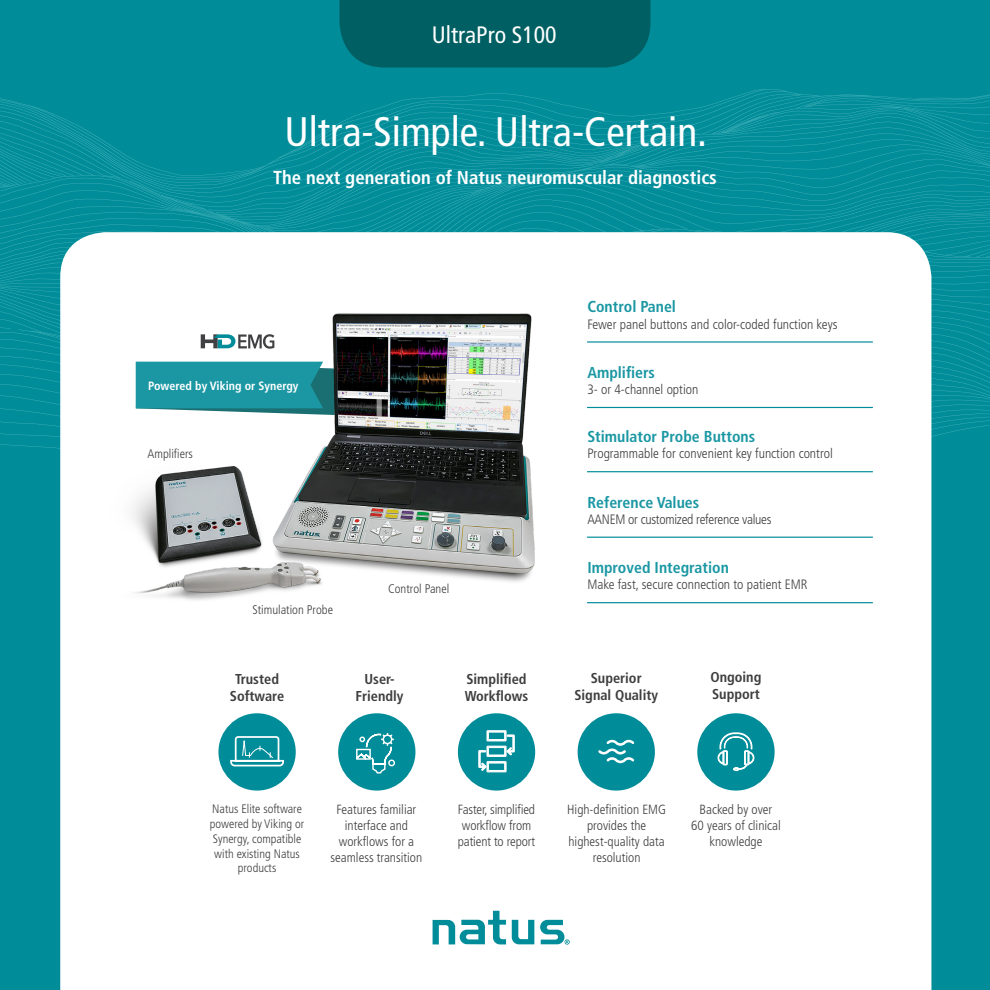
<style>
.page{position:relative;width:990px;height:990px;background:#008c99}
.page>*{position:absolute;margin:0;border:0;box-sizing:border-box;transform-origin:0 0}
.Subead_12_15_321{font:condensed 41.25px "Frutiger LT Std";color:#fff}
.Doc_Title_34pt_0K{font:condensed 23.75px "Frutiger LT Std";color:#fff}
.t1{font:700 condensed 18.75px "Frutiger LT Std";color:#fff}
.t2{font:700 condensed 15.88px "Frutiger LT Std";color:#1a97a3}
.t3{font:700 condensed 14.38px/17.2px "Frutiger LT Std";color:#3e3e3f}
.t4{font:300 condensed 13.62px "Frutiger LT Std";color:#3e3e3f}
.t5{font:300 condensed 13.62px "Frutiger LT Std";letter-spacing:-.02em;color:#3e3e3f}
.t6{font:300 condensed 13.25px/16px "Frutiger LT Std";color:#3e3e3f;text-align:center}
.t7{font:300 condensed 12.5px "Frutiger LT Std";color:#3e3e3f}
.t8{font:300 condensed 12.25px/14.8px "Frutiger LT Std";color:#3e3e3f;text-align:center}
.t9{font:700 condensed 12px "Frutiger LT Std";color:#fff}
</style>
<div class="page">
<svg style="left:0;top:349px;width:990px;height:32px"></svg>
<svg style="left:9px;top:381px;width:981px;height:83px"></svg>
<div style="left:60px;top:349px;width:871px;height:641px;background:#fff"></div>
<div style="left:340px;top:0;width:311px;height:68px;background:#005f62"></div>
<div style="left:218px;top:713px;width:78px;height:78px;background:#008c99;border-radius:50%"></div>
<div style="left:338px;top:713px;width:77px;height:78px;background:#008c99;border-radius:50%"></div>
<div style="left:458px;top:713px;width:77px;height:78px;background:#008c99;border-radius:50%"></div>
<div style="left:697px;top:713px;width:78px;height:78px;background:#008c99;border-radius:50%"></div>
<svg style="left:356px;top:733px;width:39px;height:41px"></svg>
<svg style="left:479px;top:731px;width:35px;height:41px"></svg>
<hr style="left:587px;top:407px;width:286px;height:1px;background:#008c99">
<hr style="left:587px;top:471px;width:286px;height:1px;background:#008c99">
<hr style="left:587px;top:537px;width:286px;height:1px;background:#008c99">
<hr style="left:587px;top:602px;width:286px;height:1px;background:#008c99">
<div style="left:578px;top:713px;width:77px;height:78px;background:#008c99;border-radius:50%"></div>
<svg style="left:598px;top:739px;width:36px;height:24px"></svg>
<svg style="left:717px;top:732px;width:38px;height:39px"></svg>
<svg style="left:230px;top:736px;width:54px;height:31px"></svg>
<svg style="left:512px;top:920px;width:22px;height:24px"></svg>
<svg style="left:433px;top:911px;width:73px;height:33px"></svg>
<svg style="left:540px;top:920px;width:30px;height:25px"></svg>
<img style="left:88px;top:349px;width:477px;height:269px">
<svg style="left:0;top:89px;width:990px;height:260px"></svg>
<svg style="left:0;top:362px;width:611px;height:83px;background:#8db2b5"></svg>
<p class="Doc_Title_34pt_0K" style="left:432px;top:21px;width:126px">UltraPro S100</p>
<p class="Subead_12_15_321" style="left:284px;top:108px;width:424px">Ultra-Simple. Ultra-Certain.</p>
<p class="t1" style="left:273px;top:167px;width:445px">The next generation of Natus neuromuscular diagnostics</p>
<p class="t9" style="left:148px;top:379px;width:152px">Powered by Viking or Synergy</p>
<p class="t7" style="left:148px;top:446px;width:47px">Amplifiers</p>
<p class="t7" style="left:252px;top:603px;width:82px">Stimulation Probe</p>
<p class="t3" style="left:230px;top:670px;width:56px;text-align:center">Trusted<br>Software</p>
<p class="t7" style="left:388px;top:581px;width:63px">Control Panel</p>
<p class="t2" style="left:587px;top:298px;width:90px">Control Panel</p>
<p class="t4" style="left:587px;top:316px;width:252px">Fewer panel buttons and color-coded function keys</p>
<p class="t2" style="left:587px;top:363px;width:69px">Amplifiers</p>
<p class="t4" style="left:587px;top:382px;width:113px">3- or 4-channel option</p>
<p class="t2" style="left:587px;top:427px;width:169px">Stimulator Probe Buttons</p>
<p class="t4" style="left:587px;top:446px;width:247px">Programmable for convenient key function control</p>
<p class="t2" style="left:587px;top:493px;width:113px">Reference Values</p>
<p class="t5" style="left:587px;top:511px;width:186px">AANEM or customized reference values</p>
<p class="t2" style="left:587px;top:558px;width:143px">Improved Integration</p>
<p class="t4" style="left:587px;top:577px;width:222px">Make fast, secure connection to patient EMR</p>
<p class="t3" style="left:364px;top:670px;width:32px">User-</p>
<p class="t3" style="left:356px;top:687px;width:50px">Friendly</p>
<p class="t3" style="left:465px;top:670px;width:65px">Simplified<br>Workflows</p>
<p class="t3" style="left:574px;top:669px;width:85px;text-align:center">Superior<br>Signal Quality</p>
<p class="t3" style="left:710px;top:668px;width:52px">Ongoing<br>Support</p>
<p class="t8" style="left:210px;top:802px;width:96px">Natus Elite software powered by Viking or<br>Synergy, compatible with existing Natus products</p>
<p class="t6" style="left:331px;top:802px;width:93px">Features familiar interface and workflows for a seamless transition</p>
<p class="t6" style="left:458px;top:802px;width:79px;text-align:left">Faster, simplified workflow from patient to report</p>
<p class="t6" style="left:567px;top:802px;width:100px">High-definition EMG provides the highest-quality data resolution</p>
<p class="t6" style="left:691px;top:802px;width:91px">Backed by over<br>60 years of clinical knowledge</p>
</div>
